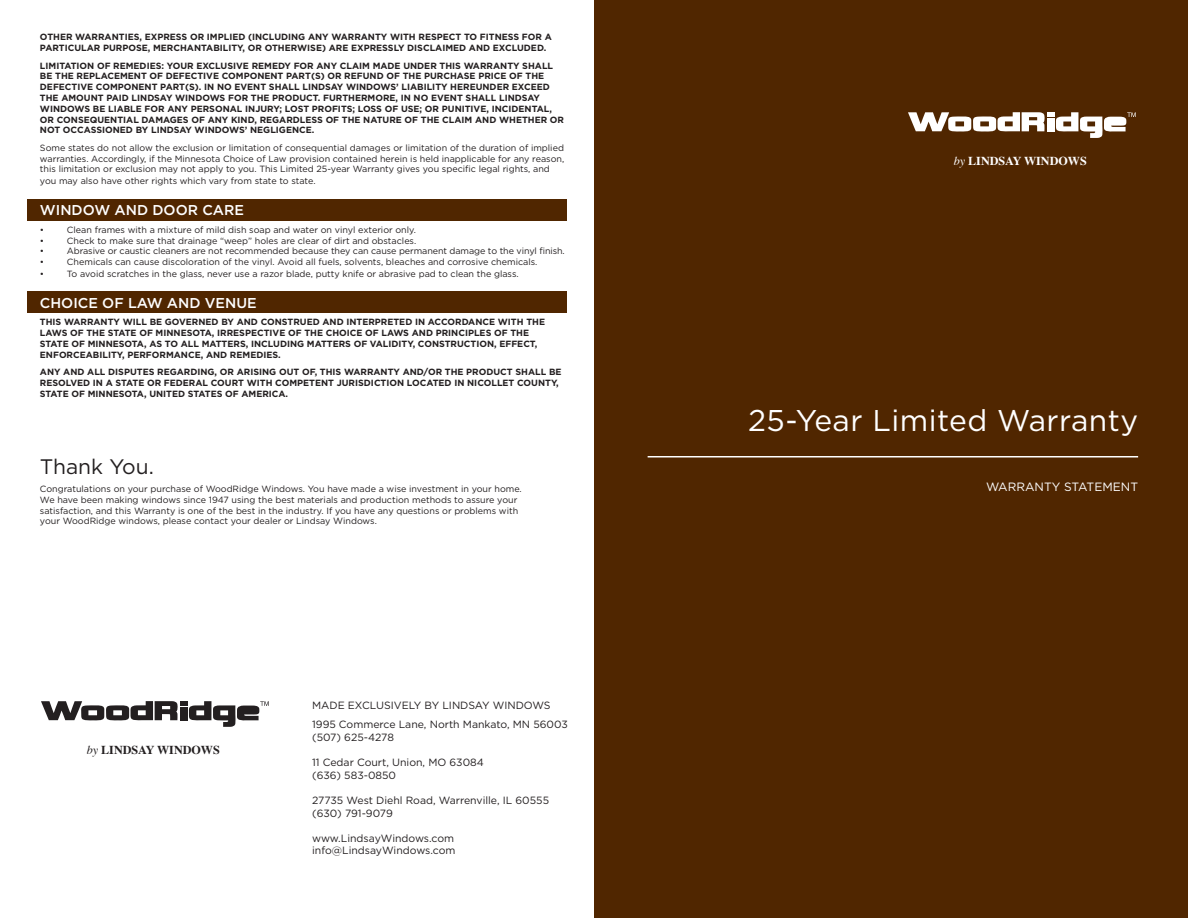
<style>
.page{position:relative;width:1188px;height:918px;background:#fff}
.page>*{position:absolute;margin:0;border:0;box-sizing:border-box;transform-origin:0 0}
.t1{font:30px "Gotham";letter-spacing:.015em;color:#fff}
.Body_Copy{font:21px "Gotham";color:#231f20}
.Body_Copy-2{font:500 14.25px "Gotham";color:#fff}
.t2{font:700 12.15px "Times";color:#fff}
.t3{font:700 12.15px "Times";color:#231f20}
.t4{font:12px "Gotham";color:#fff}
.Subhead_1{font:10.5px "Gotham";color:#231f20}
.Body_Copy-3{font:9px/10.8px "Gotham";color:#231f20}
.headlines{font:700 9px/10.8px "Gotham";color:#231f20}
.Body_Copy-4{font:700 9px/10.8px "Gotham";color:#231f20}
.headlines-2{font:9px/10.8px "Gotham";color:#231f20;text-align:justify}
.s1{font-weight:400;font-style:italic}
</style>
<div class="page">
<div style="left:594px;top:0;width:594px;height:918px;background:#502600"></div>
<svg style="left:908px;top:112px;width:137px;height:20px"></svg>
<div style="left:1047px;top:118px;width:8px;height:13px;background:#fff"></div>
<div style="left:1047px;top:112px;width:8px;height:5px;background:#fff"></div>
<svg style="left:1056px;top:112px;width:80px;height:26px"></svg>
<div style="left:27px;top:292px;width:540px;height:21px;background:#502600"></div>
<div style="left:27px;top:199px;width:540px;height:21px;background:#502600"></div>
<hr style="left:648px;top:456px;width:490px;height:2px;background:#fff">
<svg style="left:41px;top:701px;width:137px;height:20px"></svg>
<div style="left:180px;top:707px;width:8px;height:13px;background:#231f20"></div>
<div style="left:180px;top:701px;width:8px;height:5px;background:#231f20"></div>
<svg style="left:189px;top:701px;width:80px;height:26px"></svg>
<p class="headlines" style="left:40px;top:32px;width:513px">OTHER WARRANTIES, EXPRESS OR IMPLIED (INCLUDING ANY WARRANTY WITH RESPECT TO FITNESS FOR A<br>PARTICULAR PURPOSE, MERCHANTABILITY, OR OTHERWISE) ARE EXPRESSLY DISCLAIMED AND EXCLUDED.</p>
<p class="headlines" style="left:40px;top:60px;width:526px">LIMITATION OF REMEDIES: YOUR EXCLUSIVE REMEDY FOR ANY CLAIM MADE UNDER THIS WARRANTY SHALL BE THE REPLACEMENT OF DEFECTIVE COMPONENT PART(S) OR REFUND OF THE PURCHASE PRICE OF THE DEFECTIVE COMPONENT PART(S). IN NO EVENT SHALL LINDSAY WINDOWS’ LIABILITY HEREUNDER EXCEED THE AMOUNT PAID LINDSAY WINDOWS FOR THE PRODUCT. FURTHERMORE, IN NO EVENT SHALL LINDSAY WINDOWS BE LIABLE FOR ANY PERSONAL INJURY; LOST PROFITS; LOSS OF USE; OR PUNITIVE, INCIDENTAL, OR CONSEQUENTIAL DAMAGES OF ANY KIND, REGARDLESS OF THE NATURE OF THE CLAIM AND WHETHER OR NOT OCCASSIONED BY LINDSAY WINDOWS’ NEGLIGENCE.</p>
<p class="headlines-2" style="left:40px;top:142px;width:526px">Some states do not allow the exclusion or limitation of consequential damages or limitation of the duration of implied warranties. Accordingly, if the Minnesota Choice of Law provision contained herein is held inapplicable for any reason, this limitation or exclusion may not apply to you. This Limited 25-year Warranty gives you specific legal rights, and</p>
<p class="headlines-2" style="left:40px;top:175px;width:277px">you may also have other rights which vary from state to state.</p>
<p class="Body_Copy-2" style="left:40px;top:201px;width:206px">WINDOW AND DOOR CARE</p>
<p class="Body_Copy-3" style="left:40px;top:224px;width:6px">•</p>
<p class="Body_Copy-3" style="left:67px;top:224px;width:351px">Clean frames with a mixture of mild dish soap and water on vinyl exterior only.</p>
<p class="Body_Copy-3" style="left:40px;top:235px;width:6px">•</p>
<p class="Body_Copy-3" style="left:67px;top:235px;width:351px">Check to make sure that drainage “weep” holes are clear of dirt and obstacles.</p>
<p class="Body_Copy-3" style="left:40px;top:246px;width:6px">•</p>
<p class="Body_Copy-3" style="left:67px;top:246px;width:499px">Abrasive or caustic cleaners are not recommended because they can cause permanent damage to the vinyl finish.</p>
<p class="Body_Copy-3" style="left:40px;top:256px;width:6px">•</p>
<p class="Body_Copy-3" style="left:67px;top:256px;width:472px">Chemicals can cause discoloration of the vinyl. Avoid all fuels, solvents, bleaches and corrosive chemicals.</p>
<p class="Body_Copy-3" style="left:40px;top:268px;width:6px">•</p>
<p class="Body_Copy-3" style="left:67px;top:268px;width:453px">To avoid scratches in the glass, never use a razor blade, putty knife or abrasive pad to clean the glass.</p>
<p class="Body_Copy-2" style="left:40px;top:294px;width:218px">CHOICE OF LAW AND VENUE</p>
<p class="Body_Copy-4" style="left:40px;top:317px;width:507px">THIS WARRANTY WILL BE GOVERNED BY AND CONSTRUED AND INTERPRETED IN ACCORDANCE WITH THE LAWS OF THE STATE OF MINNESOTA, IRRESPECTIVE OF THE CHOICE OF LAWS AND PRINCIPLES OF THE STATE OF MINNESOTA, AS TO ALL MATTERS, INCLUDING MATTERS OF VALIDITY, CONSTRUCTION, EFFECT, ENFORCEABILITY, PERFORMANCE, AND REMEDIES.</p>
<p class="Body_Copy-4" style="left:40px;top:367px;width:523px">ANY AND ALL DISPUTES REGARDING, OR ARISING OUT OF, THIS WARRANTY AND/OR THE PRODUCT SHALL BE<br>RESOLVED IN A STATE OR FEDERAL COURT WITH COMPETENT JURISDICTION LOCATED IN NICOLLET COUNTY,<br>STATE OF MINNESOTA, UNITED STATES OF AMERICA.</p>
<p class="Body_Copy" style="left:40px;top:454px;width:115px">Thank You.</p>
<p class="Body_Copy-3" style="left:40px;top:483px;width:483px">Congratulations on your purchase of WoodRidge Windows. You have made a wise investment in your home.<br>We have been making windows since 1947 using the best materials and production methods to assure your satisfaction, and this Warranty is one of the best in the industry. If you have any questions or problems with your WoodRidge windows, please contact your dealer or Lindsay Windows.</p>
<p class="t3" style="left:87px;top:738px;width:135px"><span class="s1">by</span> LINDSAY WINDOWS</p>
<p class="Subhead_1" style="left:312px;top:699px;width:240px">MADE EXCLUSIVELY BY LINDSAY WINDOWS</p>
<p class="Subhead_1" style="left:312px;top:718px;width:257px">1995 Commerce Lane, North Mankato, MN 56003</p>
<p class="Subhead_1" style="left:312px;top:731px;width:83px">(507) 625-4278</p>
<p class="Subhead_1" style="left:312px;top:756px;width:173px">11 Cedar Court, Union, MO 63084</p>
<p class="Subhead_1" style="left:312px;top:768px;width:86px">(636) 583-0850</p>
<p class="Subhead_1" style="left:312px;top:794px;width:238px">27735 West Diehl Road, Warrenville, IL 60555</p>
<p class="Subhead_1" style="left:312px;top:806px;width:82px">(630) 791-9079</p>
<p class="Subhead_1" style="left:312px;top:831px;width:144px">www.LindsayWindows.com</p>
<p class="Subhead_1" style="left:312px;top:844px;width:145px">info@LindsayWindows.com</p>
<p class="t2" style="left:954px;top:149px;width:135px"><span class="s1">by</span> LINDSAY WINDOWS</p>
<p class="t1" style="left:748px;top:401px;width:391px">25-Year Limited Warranty</p>
<p class="t4" style="left:986px;top:479px;width:154px">WARRANTY STATEMENT</p>
</div>
